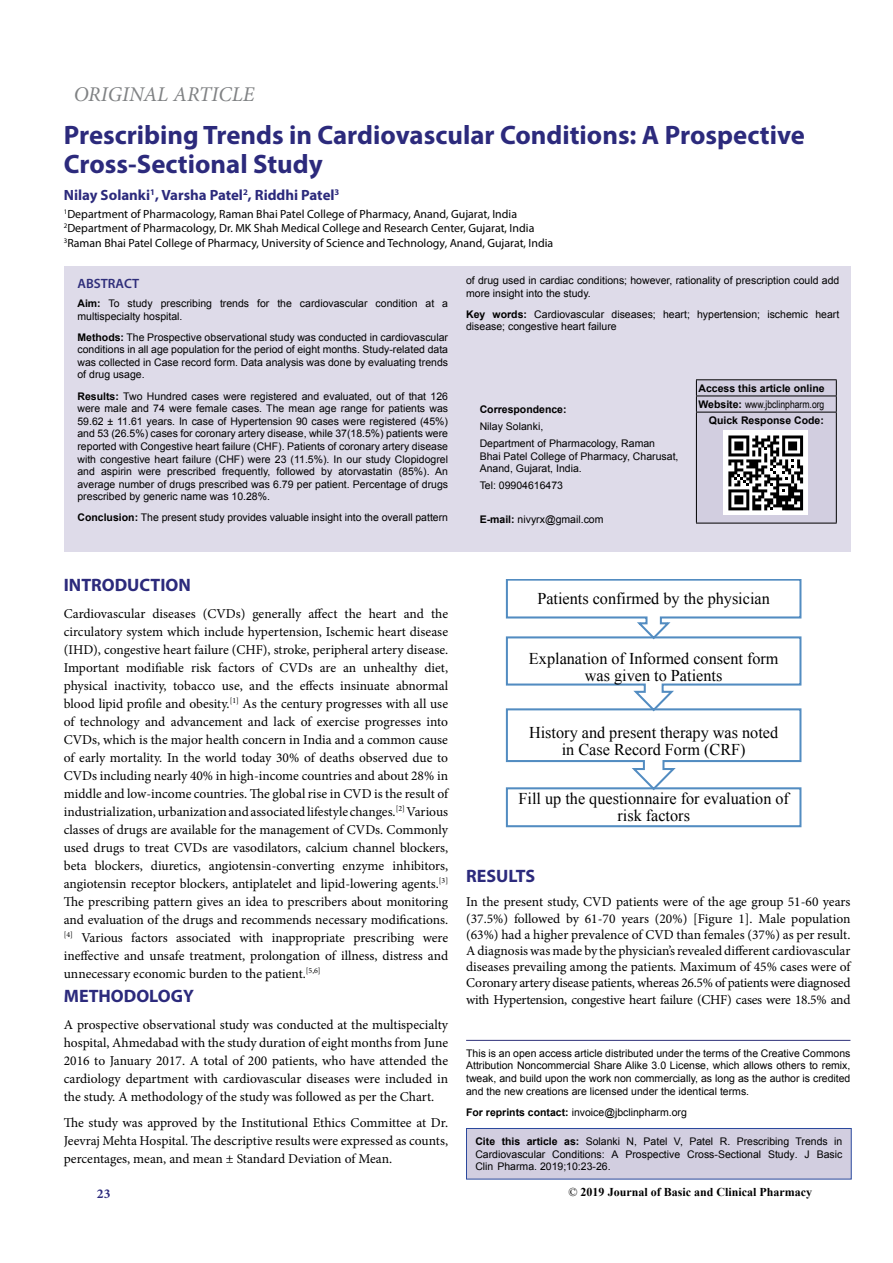
<style>
.page{position:relative;width:893px;height:1263px;background:#fff}
.page>*{position:absolute;margin:0;border:0;box-sizing:border-box;transform-origin:0 0}
.t1{font:700 26.7px/29.1px "Myriad Pro";color:#2c2a7c}
.t2{font:italic 21px "Minion Pro";color:#808284}
.t3{font:700 18px "Myriad Pro";color:#2c2a7c}
.t4{font:16.5px/17.1px "Times New Roman";color:#000;text-align:center}
.t5{font:700 14.85px "Myriad Pro";color:#2c2a7c}
.t6{font:13.5px/18px "Minion Pro";letter-spacing:-.005em;color:#000;text-align:justify}
.t7{font:600 13.5px "Myriad Pro";color:#2f2e7a}
.t8{font:700 13.5px "Minion Pro";color:#2c2a7c}
.t9{font:700 12px "Times New Roman";color:#000101}
.t10{font:11.85px/14.2px "Myriad Pro";color:#000}
.t11{font:10.5px/12.6px "Arial";color:#000}
.t12{font:700 10.5px "Arial";color:#000}
.t13{font:10.5px "Arial Narrow";color:#000}
.s1{font-weight:700}
.s2{font-family:"Arial";font-weight:700}
.s3{font-weight:400}
</style>
<div class="page">
<hr style="left:466px;top:1040px;width:384px;height:1px;background:#2d3079">
<div style="left:466px;top:1128px;width:385px;height:51px;background:#d2cee0"></div>
<div style="left:466px;top:1128px;width:386px;height:51px;border:1px solid #2b499d"></div>
<div style="left:64px;top:266px;width:786px;height:286px;background:#dedbe9"></div>
<hr style="left:696px;top:379px;width:141px;height:1px;background:#000">
<hr style="left:696px;top:523px;width:141px;height:1px;background:#000">
<svg style="left:696px;top:380px;width:141px;height:143px"></svg>
<div style="left:506px;top:787px;width:295px;height:40px;border:2px solid #528cc1"></div>
<svg style="left:505px;top:580px;width:297px;height:212px"></svg>
<h2 class="t2" style="left:74px;top:80px;width:182px">ORIGINAL ARTICLE</h2>
<h1 class="t1" style="left:64px;top:120px;width:743px">Prescribing Trends in Cardiovascular Conditions: A Prospective<br>Cross-Sectional Study</h1>
<p class="t5" style="left:64px;top:185px;width:277px">Nilay Solanki<sup>1</sup>, Varsha Patel<sup>2</sup>, Riddhi Patel<sup>3</sup></p>
<p class="t10" style="left:64px;top:207px;width:491px"><sup>1</sup>Department of Pharmacology, Raman Bhai Patel College of Pharmacy, Anand, Gujarat, India<br><sup>2</sup>Department of Pharmacology, Dr. MK Shah Medical College and Research Center, Gujarat, India<br><sup>3</sup>Raman Bhai Patel College of Pharmacy, University of Science and Technology, Anand, Gujarat, India</p>
<p class="t7" style="left:77px;top:275px;width:63px">ABSTRACT</p>
<p class="t11" style="left:77px;top:297px;width:372px"><span class="s1">Aim:</span> To study prescribing trends for the cardiovascular condition at a multispecialty hospital.</p>
<p class="t11" style="left:77px;top:331px;width:372px;text-align:justify"><span class="s1">Methods:</span> The Prospective observational study was conducted in cardiovascular conditions in all age population for the period of eight months. Study-related data was collected in Case record form. Data analysis was done by evaluating trends of drug usage.</p>
<p class="t11" style="left:77px;top:390px;width:372px;text-align:justify"><span class="s1">Results:</span> Two Hundred cases were registered and evaluated, out of that 126 were male and 74 were female cases. The mean age range for patients was 59.62 ± 11.61 years. In case of Hypertension 90 cases were registered (45%) and 53 (26.5%) cases for coronary artery disease, while 37(18.5%) patients were reported with Congestive heart failure (CHF). Patients of coronary artery disease with congestive heart failure (CHF) were 23 (11.5%). In our study Clopidogrel and aspirin were prescribed frequently, followed by atorvastatin (85%). An average number of drugs prescribed was 6.79 per patient. Percentage of drugs prescribed by generic name was 10.28%.</p>
<p class="t11" style="left:77px;top:512px;width:372px"><span class="s1">Conclusion:</span> The present study provides valuable insight into the overall pattern</p>
<p class="t11" style="left:466px;top:274px;width:375px">of drug used in cardiac conditions; however, rationality of prescription could add more insight into the study.</p>
<p class="t11" style="left:466px;top:308px;width:375px"><span class="s1">Key words:</span> Cardiovascular diseases; heart; hypertension; ischemic heart disease; congestive heart failure</p>
<p class="t12" style="left:698px;top:381px;width:128px">Access this article online</p>
<p class="t13" style="left:698px;top:396px;width:127px"><span class="s2">Website:</span> www.jbclinpharm.org</p>
<p class="t12" style="left:709px;top:413px;width:116px">Quick Response Code:</p>
<p class="t12" style="left:480px;top:402px;width:88px">Correspondence:</p>
<p class="t11" style="left:480px;top:418px;width:177px;line-height:16.8px">Nilay Solanki,<br>Department of Pharmacology, Raman</p>
<p class="t11" style="left:480px;top:450px;width:200px">Bhai Patel College of Pharmacy, Charusat,<br>Anand, Gujarat, India.</p>
<p class="t11" style="left:480px;top:479px;width:85px">Tel: 09904616473</p>
<p class="t11" style="left:480px;top:513px;width:125px"><span class="s1">E-mail:</span> nivyrx@gmail.com</p>
<h3 class="t3" style="left:64px;top:573px;width:129px">INTRODUCTION</h3>
<p class="t6" style="left:64px;top:604px;width:386px">Cardiovascular diseases (CVDs) generally affect the heart and the circulatory system which include hypertension, Ischemic heart disease (IHD), congestive heart failure (CHF), stroke, peripheral artery disease.<br>Important modifiable risk factors of CVDs are an unhealthy diet, physical inactivity, tobacco use, and the effects insinuate abnormal blood lipid profile and obesity.<sup>[1]</sup> As the century progresses with all use of technology and advancement and lack of exercise progresses into CVDs, which is the major health concern in India and a common cause of early mortality. In the world today 30% of deaths observed due to CVDs including nearly 40% in high-income countries and about 28% in middle and low-income countries. The global rise in CVD is the result of industrialization, urbanization and associated lifestyle changes.<sup>[2]</sup> Various classes of drugs are available for the management of CVDs. Commonly used drugs to treat CVDs are vasodilators, calcium channel blockers, beta blockers, diuretics, angiotensin-converting enzyme inhibitors, angiotensin receptor blockers, antiplatelet and lipid-lowering agents.<sup>[3] </sup>The prescribing pattern gives an idea to prescribers about monitoring and evaluation of the drugs and recommends necessary modifications. <sup>[4]</sup> Various factors associated with inappropriate prescribing were ineffective and unsafe treatment, prolongation of illness, distress and unnecessary economic burden to the patient.<sup>[5,6]</sup></p>
<h3 class="t3" style="left:64px;top:984px;width:132px">METHODOLOGY</h3>
<p class="t6" style="left:64px;top:1016px;width:386px">A prospective observational study was conducted at the multispecialty hospital, Ahmedabad with the study duration of eight months from June 2016 to January 2017. A total of 200 patients, who have attended the cardiology department with cardiovascular diseases were included in the study. A methodology of the study was followed as per the Chart.</p>
<p class="t6" style="left:64px;top:1114px;width:386px">The study was approved by the Institutional Ethics Committee at Dr.<br>Jeevraj Mehta Hospital. The descriptive results were expressed as counts, percentages, mean, and mean ± Standard Deviation of Mean.</p>
<p class="t4" style="left:537px;top:589px;width:234px">Patients confirmed by the physician</p>
<p class="t4" style="left:529px;top:650px;width:251px">Explanation of Informed consent form was given to Patients</p>
<p class="t4" style="left:529px;top:724px;width:251px">History and present therapy was noted in Case Record Form (CRF)</p>
<p class="t4" style="left:518px;top:789px;width:272px">Fill up the questionnaire for evaluation of risk factors</p>
<h3 class="t3" style="left:466px;top:864px;width:71px">RESULTS</h3>
<p class="t6" style="left:466px;top:894px;width:386px;line-height:16.2px">In the present study, CVD patients were of the age group 51-60 years (37.5%) followed by 61-70 years (20%) [Figure 1]. Male population (63%) had a higher prevalence of CVD than females (37%) as per result.<br>A diagnosis was made by the physician’s revealed different cardiovascular diseases prevailing among the patients. Maximum of 45% cases were of Coronary artery disease patients, whereas 26.5% of patients were diagnosed with Hypertension, congestive heart failure (CHF) cases were 18.5% and</p>
<p class="t11" style="left:466px;top:1047px;width:386px;text-align:justify">This is an open access article distributed under the terms of the Creative Commons Attribution Noncommercial Share Alike 3.0 License, which allows others to remix, tweak, and build upon the work non commercially, as long as the author is credited and the new creations are licensed under the identical terms.</p>
<p class="t11" style="left:466px;top:1106px;width:222px"><span class="s1">For reprints contact:</span> invoice@jbclinpharm.org</p>
<p class="t11" style="left:475px;top:1135px;width:368px;text-align:justify"><span class="s1">Cite this article as:</span> Solanki N, Patel V, Patel R. Prescribing Trends in Cardiovascular Conditions: A Prospective Cross-Sectional Study. J Basic Clin Pharma. 2019;10:23-26.</p>
<p class="t8" style="left:97px;top:1184px;width:15px">23</p>
<p class="t9" style="left:568px;top:1183px;width:245px"><span class="s3">©</span> 2019 Journal of Basic and Clinical Pharmacy</p>
</div>
